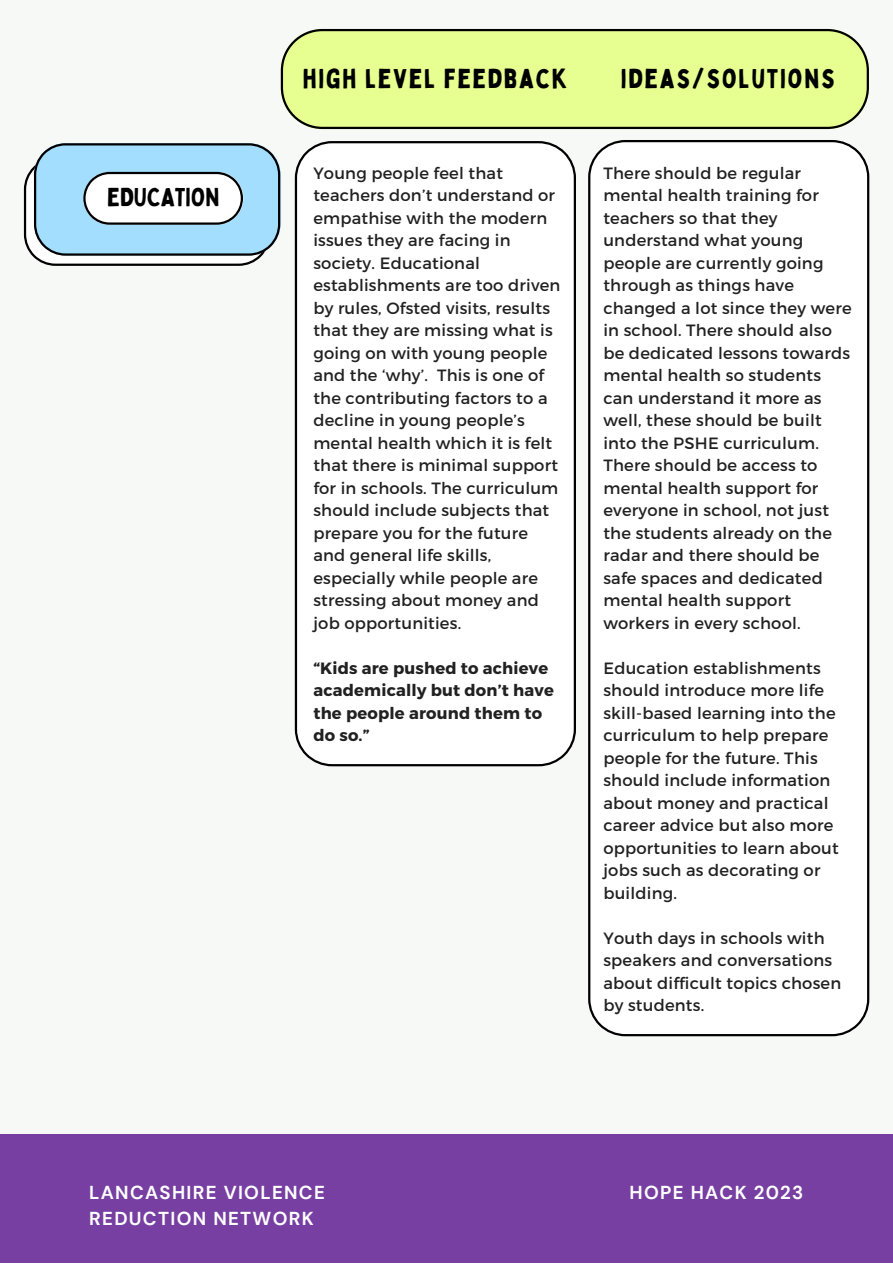
<style>
.page{position:relative;width:893px;height:1264px;background:#fff}
.page>*{position:absolute;margin:0;border:0;box-sizing:border-box;transform-origin:0 0}
.t1{font:26.7px "Bobby Jones";letter-spacing:.065em;color:#000}
.t2{font:25.5px "Bobby Jones";color:#000}
.t3{font:700 18.75px/25.8px "DM Sans";letter-spacing:.07em;color:#fff}
.t4{font:16.35px/22.5px "Montserrat";letter-spacing:.015em;color:#222121}
.t5{font:700 16.35px/22.5px "Montserrat";letter-spacing:.015em;color:#222121}
</style>
<div class="page">
<div style="left:0;top:0;width:892px;height:1262px;background:#f7f9f7"></div>
<div style="left:0;top:1134px;width:892px;height:128px;background:#773fa2"></div>
<svg style="left:588px;top:140px;width:281px;height:896px"></svg>
<svg style="left:295px;top:141px;width:281px;height:625px"></svg>
<svg style="left:24px;top:143px;width:257px;height:123px"></svg>
<svg style="left:281px;top:29px;width:587px;height:100px;background:#daf28b"></svg>
<p class="t2" style="left:107px;top:181px;width:113px">EDUCATION</p>
<p class="t1" style="left:303px;top:62px;width:266px">HIGH LEVEL FEEDBACK</p>
<p class="t1" style="left:621px;top:62px;width:215px">IDEAS/SOLUTIONS</p>
<p class="t4" style="left:313px;top:161px;width:248px">Young people feel that teachers don’t understand or empathise with the modern issues they are facing in society. Educational establishments are too driven by rules, Ofsted visits, results that they are missing what is going on with young people and the ‘why’. This is one of the contributing factors to a decline in young people’s mental health which it is felt that there is minimal support for in schools. The curriculum should include subjects that prepare you for the future and general life skills, especially while people are stressing about money and job opportunities.</p>
<p class="t5" style="left:313px;top:656px;width:242px">“Kids are pushed to achieve academically but don’t have the people around them to do so.”</p>
<p class="t4" style="left:603px;top:161px;width:250px">There should be regular mental health training for teachers so that they understand what young people are currently going through as things have changed a lot since they were in school. There should also be dedicated lessons towards mental health so students can understand it more as well, these should be built into the PSHE curriculum.<br>There should be access to mental health support for everyone in school, not just the students already on the radar and there should be safe spaces and dedicated mental health support workers in every school.</p>
<p class="t4" style="left:603px;top:656px;width:237px">Education establishments should introduce more life skill-based learning into the curriculum to help prepare people for the future. This should include information about money and practical career advice but also more opportunities to learn about jobs such as decorating or building.</p>
<p class="t4" style="left:603px;top:925px;width:239px">Youth days in schools with speakers and conversations about difficult topics chosen by students.</p>
<p class="t3" style="left:89px;top:1179px;width:237px">LANCASHIRE VIOLENCE<br>REDUCTION NETWORK</p>
<p class="t3" style="left:629px;top:1179px;width:175px">HOPE HACK 2023</p>
</div>
